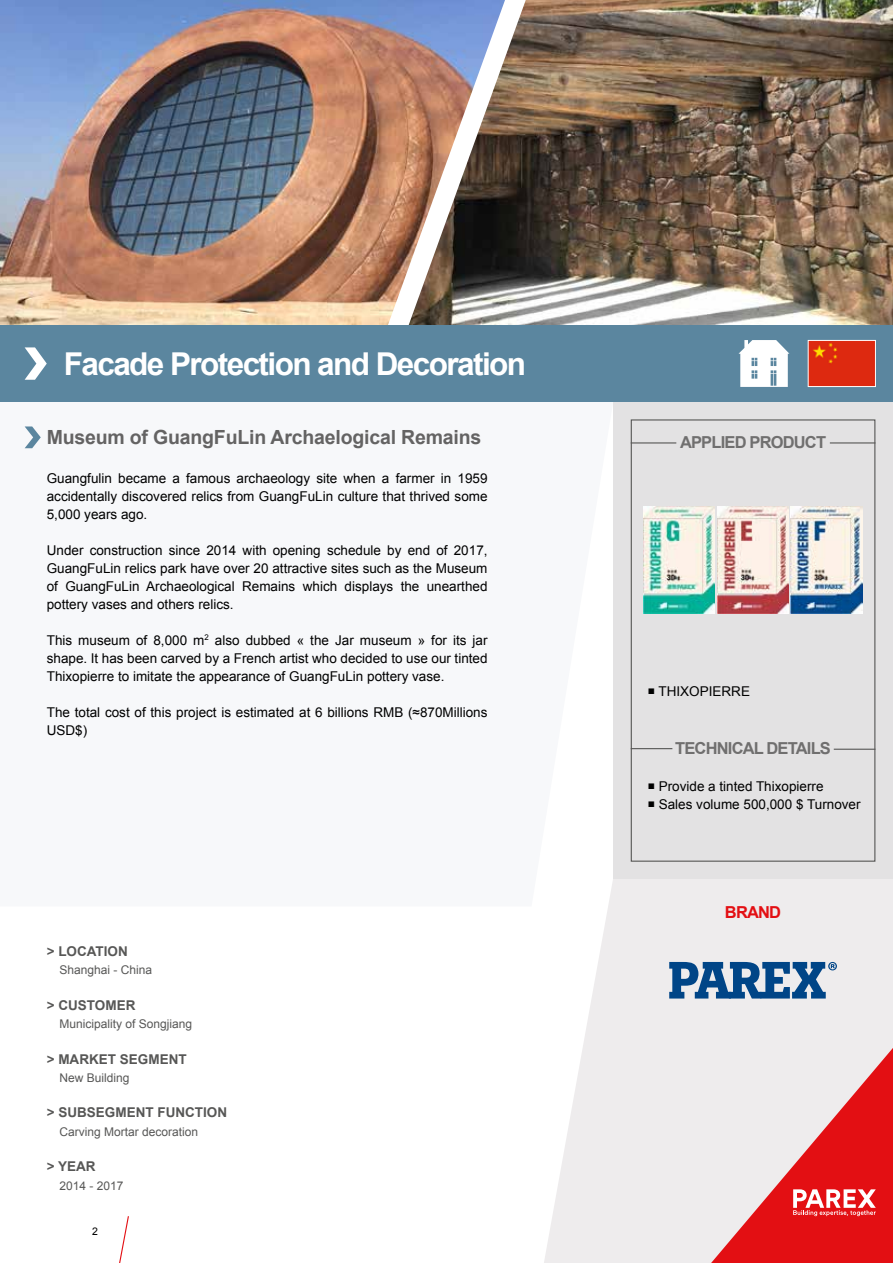
<style>
.page{position:relative;width:893px;height:1263px;background:#fff}
.page>*{position:absolute;margin:0;border:0;box-sizing:border-box;transform-origin:0 0}
.t1{font:700 31.5px "Arial";letter-spacing:-.05em;color:#fff}
.t2{font:700 19.5px "Arial";letter-spacing:-.01em;color:#646363}
.t3{font:700 16.5px "Arial";letter-spacing:-.05em;color:#706f6f}
.t4{font:700 16.5px "Arial";letter-spacing:-.05em;color:#e30f13}
.t5{font:13.5px/18px "Arial";color:#000;text-align:justify}
.t6{font:700 13.5px "Arial";color:#575756}
.t7{font:12px "Arial";color:#575756}
.t8{font:10.5px "Arial";color:#000}
.s1{font-size:12px}
</style>
<div class="page">
<img style="left:551px;top:0;width:342px;height:325px">
<img style="left:0;top:0;width:370px;height:325px">
<img style="left:370px;top:0;width:181px;height:325px">
<svg style="left:544px;top:878px;width:349px;height:385px;background:#f0eeef"></svg>
<div style="left:613px;top:402px;width:280px;height:476px;background:#e3e2e3"></div>
<svg style="left:24px;top:426px;width:589px;height:480px"></svg>
<svg style="left:119px;top:1216px;width:10px;height:47px"></svg>
<div style="left:0;top:325px;width:893px;height:77px;background:#5b869f"></div>
<svg style="left:25px;top:347px;width:22px;height:33px"></svg>
<div style="left:810px;top:342px;width:64px;height:43px;background:#dd2910"></div>
<div style="left:808px;top:340px;width:68px;height:47px;border:1px solid #fff"></div>
<svg style="left:738px;top:340px;width:51px;height:47px"></svg>
<div style="left:631px;top:419px;width:244px;height:443px;border:1px solid #575756"></div>
<img style="left:644px;top:507px;width:71px;height:106px">
<img style="left:717px;top:507px;width:71px;height:106px">
<img style="left:791px;top:507px;width:71px;height:106px">
<svg style="left:711px;top:1048px;width:182px;height:215px;background:#e98385"></svg>
<svg style="left:25px;top:426px;width:16px;height:22px"></svg>
<hr style="left:631px;top:748px;width:41px;height:1px;background:#575756">
<hr style="left:834px;top:749px;width:41px;height:1px;background:#575756">
<hr style="left:631px;top:442px;width:45px;height:1px;background:#575756">
<hr style="left:830px;top:442px;width:45px;height:1px;background:#575756">
<svg style="left:669px;top:962px;width:168px;height:36px;background:#5b85ae"></svg>
<h1 class="t1" style="left:64px;top:343px;width:464px">Facade Protection and Decoration</h1>
<h2 class="t2" style="left:47px;top:425px;width:436px">Museum of GuangFuLin Archaelogical Remains</h2>
<p class="t5" style="left:47px;top:469px;width:442px">Guangfulin became a famous archaeology site when a farmer in 1959 accidentally discovered relics from GuangFuLin culture that thrived some 5,000 years ago.</p>
<p class="t5" style="left:47px;top:541px;width:442px">Under construction since 2014 with opening schedule by end of 2017, GuangFuLin relics park have over 20 attractive sites such as the Museum of GuangFuLin Archaeological Remains which displays the unearthed pottery vases and others relics.</p>
<p class="t5" style="left:47px;top:631px;width:442px">This museum of 8,000 m<sup>2</sup> also dubbed « the Jar museum » for its jar shape. It has been carved by a French artist who decided to use our tinted Thixopierre to imitate the appearance of GuangFuLin pottery vase.</p>
<p class="t5" style="left:47px;top:703px;width:442px">The total cost of this project is estimated at 6 billions RMB (≈870Millions<br>USD$)</p>
<p class="t6" style="left:47px;top:942px;width:83px">&gt; LOCATION</p>
<p class="t7" style="left:60px;top:962px;width:94px">Shanghai - China</p>
<p class="t6" style="left:47px;top:996px;width:90px">&gt; CUSTOMER</p>
<p class="t7" style="left:60px;top:1016px;width:134px">Municipality of Songjiang</p>
<p class="t6" style="left:47px;top:1050px;width:141px">&gt; MARKET SEGMENT</p>
<p class="t7" style="left:60px;top:1070px;width:72px">New Building</p>
<p class="t6" style="left:47px;top:1104px;width:182px">&gt; SUBSEGMENT FUNCTION</p>
<p class="t7" style="left:60px;top:1124px;width:140px">Carving Mortar decoration</p>
<p class="t6" style="left:47px;top:1157px;width:50px">&gt; YEAR</p>
<p class="t7" style="left:60px;top:1178px;width:66px">2014 - 2017</p>
<p class="t8" style="left:92px;top:1224px;width:7px">2</p>
<p class="t3" style="left:680px;top:432px;width:148px">APPLIED PRODUCT</p>
<p class="t5" style="left:648px;top:682px;width:104px"><span class="s1">■</span> THIXOPIERRE</p>
<p class="t3" style="left:675px;top:737px;width:157px">TECHNICAL DETAILS</p>
<p class="t5" style="left:648px;top:777px;width:177px"><span class="s1">■</span> Provide a tinted Thixopierre</p>
<p class="t5" style="left:648px;top:795px;width:214px"><span class="s1">■</span> Sales volume 500,000 $ Turnover</p>
<p class="t4" style="left:725px;top:901px;width:58px">BRAND</p>
</div>
